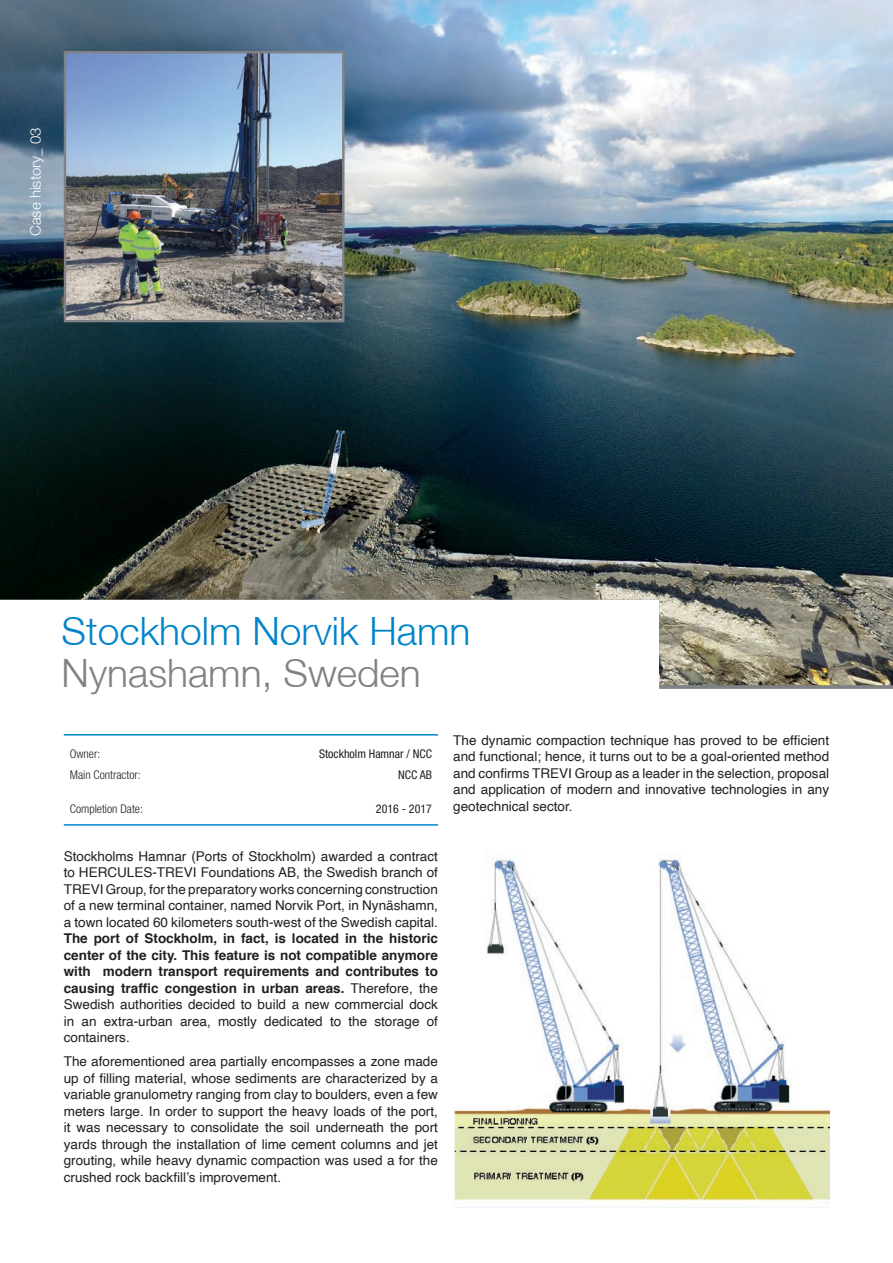
<style>
.page{position:relative;width:893px;height:1263px;background:#fff}
.page>*{position:absolute;margin:0;border:0;box-sizing:border-box;transform-origin:0 0}
.t1{font:300 39px "Helvetica Neue LT";color:#0084ca}
.t2{font:300 39px "Helvetica Neue LT";color:#808285}
.t3{font:300 15px "Helvetica Neue LT";color:#fff}
.t4{font:13.5px/16.5px "Helvetica";color:#231f20;text-align:justify}
.t5{font:700 13.5px/16.5px "Helvetica";color:#231f20;text-align:justify}
.t6{font:300 condensed 12px "Helvetica Neue";color:#231f20}
.t7{font:condensed 12px "Helvetica Neue";color:#231f20}
.s1{font-weight:400}
</style>
<div class="page">
<img style="left:0;top:0;width:893px;height:685px">
<hr style="left:64px;top:734px;width:374px;height:1px;background:#0084ca">
<hr style="left:64px;top:824px;width:374px;height:2px;background:#0084ca">
<img style="left:67px;top:54px;width:275px;height:265px">
<div style="left:64px;top:51px;width:281px;height:271px;border:2px solid #808285"></div>
<img style="left:453px;top:852px;width:376px;height:355px">
<p class="t3" style="left:26px;top:236px;width:110px;rotate:-90deg">Case history_ 03</p>
<p class="t1" style="left:62px;top:607px;width:410px">Stockholm Norvik Hamn</p>
<p class="t2" style="left:62px;top:649px;width:361px">Nynashamn, Sweden</p>
<p class="t6" style="left:70px;top:746px;width:32px">Owner:</p>
<p class="t7" style="left:319px;top:746px;width:114px">Stockholm Hamnar / NCC</p>
<p class="t6" style="left:70px;top:768px;width:72px">Main Contractor:</p>
<p class="t7" style="left:398px;top:768px;width:35px">NCC AB</p>
<p class="t6" style="left:70px;top:801px;width:75px">Completion Date:</p>
<p class="t7" style="left:376px;top:801px;width:58px">2016 - 2017</p>
<p class="t4" style="left:64px;top:848px;width:376px">Stockholms Hamnar (Ports of Stockholm) awarded a contract to HERCULES-TREVI Foundations AB, the Swedish branch of TREVI Group, for the preparatory works concerning construction of a new terminal container, named Norvik Port, in Nynäshamn, a town located 60 kilometers south-west of the Swedish capital.</p>
<p class="t5" style="left:64px;top:930px;width:376px">The port of Stockholm, in fact, is located in the historic center of the city. This feature is not compatible anymore with modern transport requirements and contributes to causing traffic congestion in urban areas. <span class="s1">Therefore, the Swedish authorities decided to build a new commercial dock in an extra-urban area, mostly dedicated to the storage of containers.</span></p>
<p class="t4" style="left:64px;top:1054px;width:376px">The aforementioned area partially encompasses a zone made up of filling material, whose sediments are characterized by a variable granulometry ranging from clay to boulders, even a few meters large. In order to support the heavy loads of the port, it was necessary to consolidate the soil underneath the port yards through the installation of lime cement columns and jet grouting, while heavy dynamic compaction was used a for the crushed rock backfill’s improvement.</p>
<p class="t4" style="left:453px;top:732px;width:377px">The dynamic compaction technique has proved to be efficient and functional; hence, it turns out to be a goal-oriented method and confirms TREVI Group as a leader in the selection, proposal and application of modern and innovative technologies in any geotechnical sector.</p>
</div>
